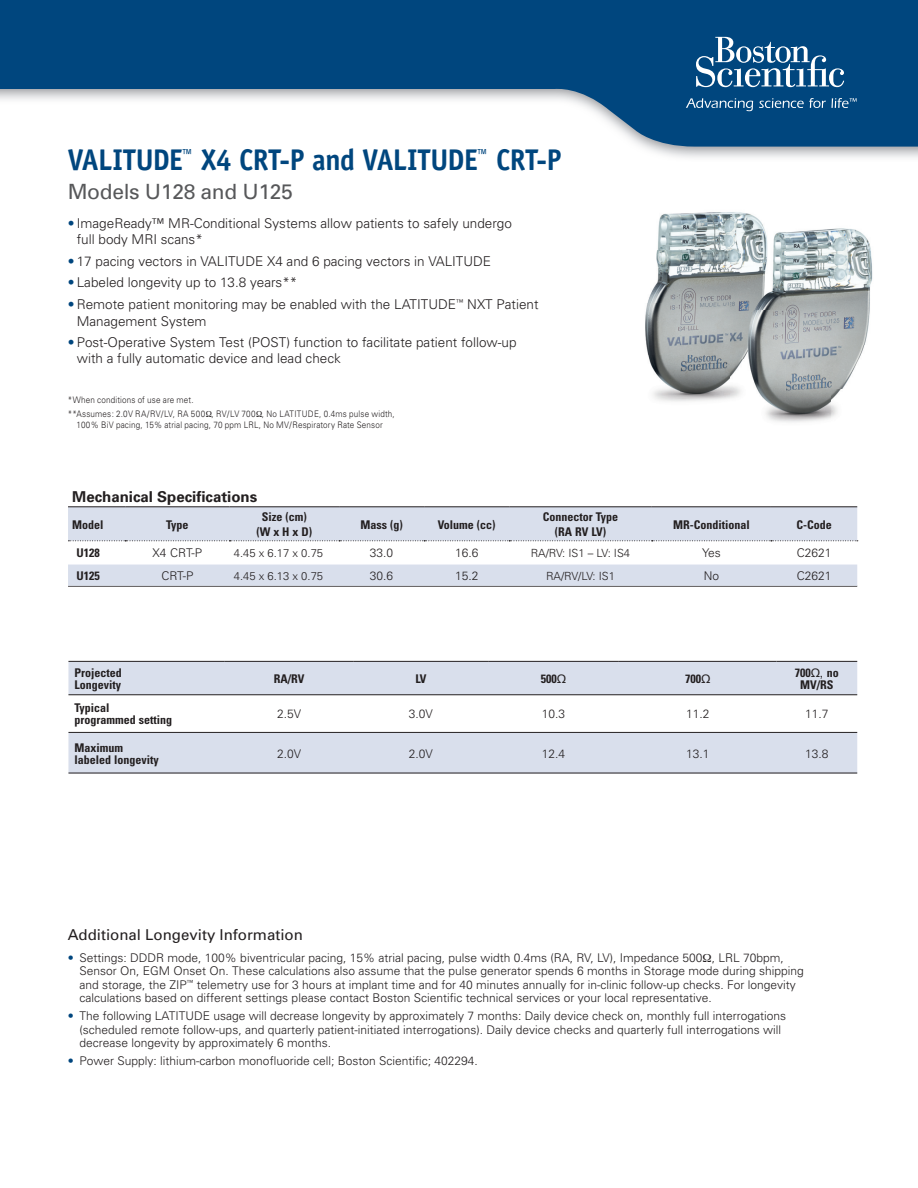
<style>
.page{position:relative;width:918px;height:1188px;background:#fff}
.page>*{position:absolute;margin:0;border:0;box-sizing:border-box;transform-origin:0 0}
.t1{font:700 30px "Officina Sans";letter-spacing:-.02em;color:#00467e;scale:.95 1}
.t2{font:21px "Univers";letter-spacing:-.015em;color:#57585a}
.t3{font:15px "Univers";color:#231f20}
.t4{font:700 15px "Univers";color:#231f20}
.t5{font:300 13.5px/16.2px "Univers";color:#231f20}
.t6{font:300 12px/13.5px "Univers";color:#231f20}
.t7{font:700 condensed 12px/12px "Univers";color:#231f20}
.t8{font:300 11.25px "Univers";color:#231f20}
.t9{font:300 9px/14.1px "Univers";letter-spacing:.02em;color:#231f20;scale:.9 1}
.s1{color:#00467e}
.s2{font-family:"Helvetica";font-weight:400;font-stretch:normal}
</style>
<div class="page">
<svg style="left:0;top:0;width:918px;height:147px;fill:#00467e"></svg>
<svg style="left:696px;top:37px;width:148px;height:50px"></svg>
<svg style="left:686px;top:98px;width:67px;height:13px"></svg>
<svg style="left:759px;top:98px;width:98px;height:10px"></svg>
<img style="left:657px;top:212px;width:76px;height:39px">
<img style="left:733px;top:212px;width:16px;height:2px">
<img style="left:645px;top:251px;width:86px;height:151px">
<img style="left:786px;top:228px;width:87px;height:161px">
<img style="left:765px;top:389px;width:76px;height:34px">
<img style="left:731px;top:214px;width:55px;height:194px">
<hr style="left:68px;top:586px;width:789px;height:1px;background:#231f20">
<div style="left:68px;top:662px;width:789px;height:111px;background:#d9dfec"></div>
<svg style="left:68px;top:695px;width:789px;height:37px"></svg>
<hr style="left:68px;top:661px;width:156px;height:1px;background:#231f20">
<hr style="left:224px;top:661px;width:130px;height:1px;background:#231f20">
<hr style="left:354px;top:661px;width:134px;height:1px;background:#231f20">
<hr style="left:488px;top:661px;width:131px;height:1px;background:#231f20">
<hr style="left:619px;top:661px;width:158px;height:1px;background:#231f20">
<hr style="left:777px;top:661px;width:80px;height:1px;background:#231f20">
<hr style="left:68px;top:773px;width:789px;height:1px;background:#231f20">
<hr style="left:68px;top:732px;width:789px;height:1px;background:#231f20">
<hr style="left:68px;top:694px;width:789px;height:1px;background:#231f20">
<hr style="left:68px;top:506px;width:57px;height:1px;background:#231f20">
<hr style="left:125px;top:506px;width:105px;height:1px;background:#231f20">
<hr style="left:230px;top:506px;width:109px;height:1px;background:#231f20">
<hr style="left:339px;top:506px;width:85px;height:1px;background:#231f20">
<hr style="left:424px;top:506px;width:85px;height:1px;background:#231f20">
<hr style="left:509px;top:506px;width:143px;height:1px;background:#231f20">
<hr style="left:652px;top:506px;width:119px;height:1px;background:#231f20">
<hr style="left:771px;top:506px;width:86px;height:1px;background:#231f20">
<svg style="left:68px;top:507px;width:790px;height:79px"></svg>
<h1 class="t1" style="left:68px;top:141px;width:521px">VALITUDE<sup>™</sup> X4 CRT-P and VALITUDE<sup>™</sup> CRT-P</h1>
<h2 class="t2" style="left:68px;top:179px;width:227px">Models U128 and U125</h2>
<p class="t5" style="left:77px;top:215px;width:437px;text-indent:-9px"><span class="s1">•</span> ImageReady™ MR-Conditional Systems allow patients to safely undergo full body MRI scans*</p>
<p class="t5" style="left:68px;top:253px;width:425px"><span class="s1">•</span> 17 pacing vectors in VALITUDE X4 and 6 pacing vectors in VALITUDE</p>
<p class="t5" style="left:68px;top:275px;width:231px"><span class="s1">•</span> Labeled longevity up to 13.8 years**</p>
<p class="t5" style="left:77px;top:296px;width:463px;text-indent:-9px"><span class="s1">•</span> Remote patient monitoring may be enabled with the LATITUDE<sup>™</sup> NXT Patient<br>Management System</p>
<p class="t5" style="left:77px;top:335px;width:441px;line-height:15.6px;text-indent:-9px"><span class="s1">•</span> Post-Operative System Test (POST) function to facilitate patient follow-up with a fully automatic device and lead check</p>
<p class="t9" style="left:68px;top:393px;width:365px">*When conditions of use are met.<br>** Assumes: 2.0V RA/RV/LV, RA 500 , RV/LV 700 , No LATITUDE, 0.4ms pulse width,</p>
<p class="t9" style="left:77px;top:417px;width:342px">100% BiV pacing, 15% atrial pacing, 70 ppm LRL, No MV/Respiratory Rate Sensor</p>
<p class="t4" style="left:72px;top:488px;width:187px">Mechanical Specifications</p>
<p class="t7" style="left:72px;top:518px;width:33px">Model</p>
<p class="t7" style="left:166px;top:518px;width:24px">Type</p>
<p class="t7" style="left:256px;top:509px;width:57px;line-height:15px;text-align:center">Size (cm) (W x H x D)</p>
<p class="t7" style="left:361px;top:518px;width:44px">Mass (g)</p>
<p class="t7" style="left:438px;top:518px;width:59px">Volume (cc)</p>
<p class="t7" style="left:543px;top:509px;width:77px;line-height:15px;text-align:center">Connector Type (RA RV LV)</p>
<p class="t7" style="left:673px;top:518px;width:78px">MR-Conditional</p>
<p class="t7" style="left:796px;top:518px;width:37px">C-Code</p>
<p class="t7" style="left:77px;top:547px;width:25px">U128</p>
<p class="t6" style="left:153px;top:546px;width:51px">X4 CRT-P</p>
<p class="t8" style="left:234px;top:546px;width:91px">4.45 x 6.17 x 0.75</p>
<p class="t6" style="left:370px;top:546px;width:25px">33.0</p>
<p class="t6" style="left:455px;top:546px;width:25px">16.6</p>
<p class="t8" style="left:531px;top:546px;width:101px">RA/RV: IS1 – LV: IS4</p>
<p class="t6" style="left:702px;top:546px;width:20px">Yes</p>
<p class="t6" style="left:797px;top:546px;width:36px">C2621</p>
<p class="t7" style="left:77px;top:570px;width:25px">U125</p>
<p class="t6" style="left:161px;top:569px;width:34px">CRT-P</p>
<p class="t8" style="left:234px;top:569px;width:91px">4.45 x 6.13 x 0.75</p>
<p class="t6" style="left:370px;top:569px;width:25px">30.6</p>
<p class="t6" style="left:455px;top:569px;width:25px">15.2</p>
<p class="t8" style="left:546px;top:569px;width:70px">RA/RV/LV: IS1</p>
<p class="t6" style="left:704px;top:569px;width:17px">No</p>
<p class="t6" style="left:797px;top:569px;width:36px">C2621</p>
<p class="t7" style="left:74px;top:667px;width:49px">Projected<br>Longevity</p>
<p class="t7" style="left:274px;top:673px;width:32px">RA/RV</p>
<p class="t7" style="left:415px;top:673px;width:13px">LV</p>
<p class="t7" style="left:541px;top:673px;width:27px">500<span class="s2">Ω</span></p>
<p class="t7" style="left:685px;top:673px;width:27px">700<span class="s2">Ω</span></p>
<p class="t7" style="left:795px;top:667px;width:46px;text-align:center">700<span class="s2">Ω,</span> no<br>MV/RS</p>
<p class="t7" style="left:74px;top:702px;width:99px">Typical programmed setting</p>
<p class="t6" style="left:277px;top:707px;width:26px">2.5V</p>
<p class="t6" style="left:409px;top:707px;width:26px">3.0V</p>
<p class="t6" style="left:542px;top:707px;width:25px">10.3</p>
<p class="t6" style="left:686px;top:707px;width:25px">11.2</p>
<p class="t6" style="left:805px;top:707px;width:25px">11.7</p>
<p class="t7" style="left:74px;top:741px;width:86px">Maximum labeled longevity</p>
<p class="t6" style="left:277px;top:747px;width:26px">2.0V</p>
<p class="t6" style="left:409px;top:747px;width:26px">2.0V</p>
<p class="t6" style="left:542px;top:747px;width:25px">12.4</p>
<p class="t6" style="left:686px;top:747px;width:25px">13.1</p>
<p class="t6" style="left:805px;top:747px;width:25px">13.8</p>
<p class="t3" style="left:68px;top:926px;width:237px">Additional Longevity Information</p>
<p class="t6" style="left:80px;top:951px;width:726px;text-indent:-12px"><span class="s1">•</span> Settings: DDDR mode, 100% biventricular pacing, 15% atrial pacing, pulse width 0.4ms (RA, RV, LV), Impedance 500 , LRL 70bpm, Sensor On, EGM Onset On. These calculations also assume that the pulse generator spends 6 months in Storage mode during shipping and storage, the ZIP<sup>™</sup> telemetry use for 3 hours at implant time and for 40 minutes annually for in-clinic follow-up checks. For longevity calculations based on different settings please contact Boston Scientific technical services or your local representative.</p>
<p class="t6" style="left:80px;top:1009px;width:708px;text-indent:-12px"><span class="s1">•</span> The following LATITUDE usage will decrease longevity by approximately 7 months: Daily device check on, monthly full interrogations (scheduled remote follow-ups, and quarterly patient-initiated interrogations). Daily device checks and quarterly full interrogations will decrease longevity by approximately 6 months.</p>
<p class="t6" style="left:68px;top:1054px;width:411px"><span class="s1">•</span> Power Supply: lithium-carbon monofluoride cell; Boston Scientific; 402294.</p>
</div>
